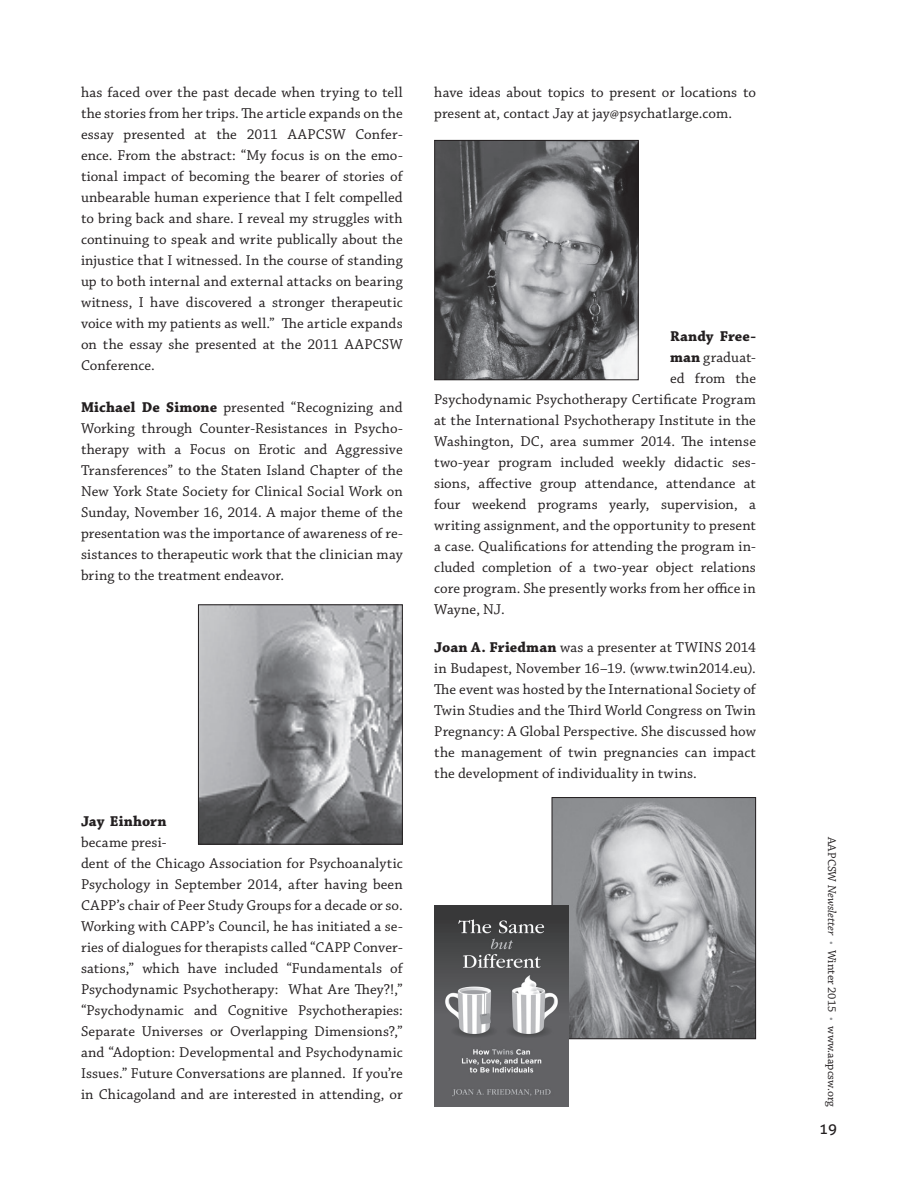
<style>
.page{position:relative;width:918px;height:1188px;background:#fff}
.page>*{position:absolute;margin:0;border:0;box-sizing:border-box;transform-origin:0 0}
.t1{font:15px/21px "Chaparral Pro";letter-spacing:.005em;color:#231f20;text-align:justify}
.t2{font:700 15px "Chaparral Pro";letter-spacing:.005em;color:#231f20}
.t3{font:15px "Aller";color:#231f20}
.t4{font:12px "Chaparral Pro";color:#231f20}
.s1{font-weight:700}
.s2{font-style:italic}
.s3{color:#939598}
</style>
<div class="page">
<img style="left:200px;top:606px;width:201px;height:237px">
<div style="left:198px;top:604px;width:205px;height:241px;border:1px solid #231f20"></div>
<img style="left:554px;top:799px;width:200px;height:238px">
<div style="left:552px;top:797px;width:204px;height:242px;border:1px solid #231f20"></div>
<img style="left:436px;top:142px;width:201px;height:236px">
<div style="left:434px;top:140px;width:205px;height:240px;border:1px solid #231f20"></div>
<img style="left:434px;top:906px;width:134px;height:201px">
<p class="t1" style="left:81px;top:82px;width:323px">has faced over the past decade when trying to tell the stories from her trips. The article expands on the essay presented at the 2011 AAPCSW Confer&shy;ence. From the abstract: “My focus is on the emo&shy;tional impact of becoming the bearer of stories of unbearable human experience that I felt compelled to bring back and share. I reveal my struggles with continuing to speak and write publically about the injustice that I witnessed. In the course of standing up to both internal and external attacks on bearing witness, I have discovered a stronger therapeutic voice with my patients as well.” The article expands on the essay she presented at the 2011 AAPCSW Conference.</p>
<p class="t1" style="left:81px;top:397px;width:323px"><span class="s1">Michael De Simone</span> presented “Recognizing and Working through Counter-Resistances in Psycho&shy;therapy with a Focus on Erotic and Aggressive Transferences” to the Staten Island Chapter of the New York State Society for Clinical Social Work on Sunday, November 16, 2014. A major theme of the presentation was the importance of awareness of re&shy;sistances to therapeutic work that the clinician may bring to the treatment endeavor.</p>
<p class="t2" style="left:81px;top:813px;width:87px">Jay Einhorn</p>
<p class="t1" style="left:81px;top:833px;width:323px;text-align:left">became presi-<br>dent of the Chicago Association for Psychoanalytic Psychology in September 2014, after having been CAPP’s chair of Peer Study Groups for a decade or so.<br>Working with CAPP’s Council, he has initiated a se&shy;ries of dialogues for therapists called “CAPP Conver&shy;sations,” which have included “Fundamentals of Psychodynamic Psychotherapy: What Are They?!,” “Psychodynamic and Cognitive Psychotherapies:<br>Separate Universes or Overlapping Dimensions?,” and “Adoption: Developmental and Psychodynamic Issues.” Future Conversations are planned. If you’re in Chicagoland and are interested in attending, or</p>
<p class="t1" style="left:434px;top:82px;width:323px">have ideas about topics to present or locations to present at, contact Jay at jay@psychatlarge.com.</p>
<p class="t2" style="left:670px;top:328px;width:87px">Randy Free-</p>
<p class="t1" style="left:670px;top:348px;width:87px"><span class="s1">man</span> graduat-</p>
<p class="t1" style="left:670px;top:369px;width:87px">ed from the</p>
<p class="t1" style="left:434px;top:390px;width:323px">Psychodynamic Psychotherapy Certificate Program</p>
<p class="t1" style="left:434px;top:411px;width:323px">at the International Psychotherapy Institute in the</p>
<p class="t1" style="left:434px;top:432px;width:323px">Washington, DC, area summer 2014. The intense</p>
<p class="t1" style="left:434px;top:453px;width:323px">two-year program included weekly didactic ses-</p>
<p class="t1" style="left:434px;top:474px;width:323px">sions, affective group attendance, attendance at</p>
<p class="t1" style="left:434px;top:495px;width:323px">four weekend programs yearly, supervision, a</p>
<p class="t1" style="left:434px;top:516px;width:323px">writing assignment, and the opportunity to present</p>
<p class="t1" style="left:434px;top:537px;width:323px">a case. Qualifications for attending the program in-</p>
<p class="t1" style="left:434px;top:558px;width:323px">cluded completion of a two-year object relations</p>
<p class="t1" style="left:434px;top:579px;width:323px">core program. She presently works from her office in</p>
<p class="t1" style="left:434px;top:600px;width:72px">Wayne, NJ.</p>
<p class="t1" style="left:434px;top:637px;width:323px"><span class="s1">Joan A. Friedman</span> was a presenter at TWINS 2014 in Budapest, November 16–19. (www.twin2014.eu).<br>The event was hosted by the International Society of Twin Studies and the Third World Congress on Twin Pregnancy: A Global Perspective. She discussed how the management of twin pregnancies can impact the development of individuality in twins.</p>
<p class="t4" style="left:839px;top:837px;width:271px;rotate:90deg">AAPCSW <span class="s2">Newsletter</span> <span class="s3">•</span> Winter 2015 <span class="s3">•</span> www.aapcsw.org</p>
<p class="t3" style="left:819px;top:1120px;width:19px">19</p>
</div>
